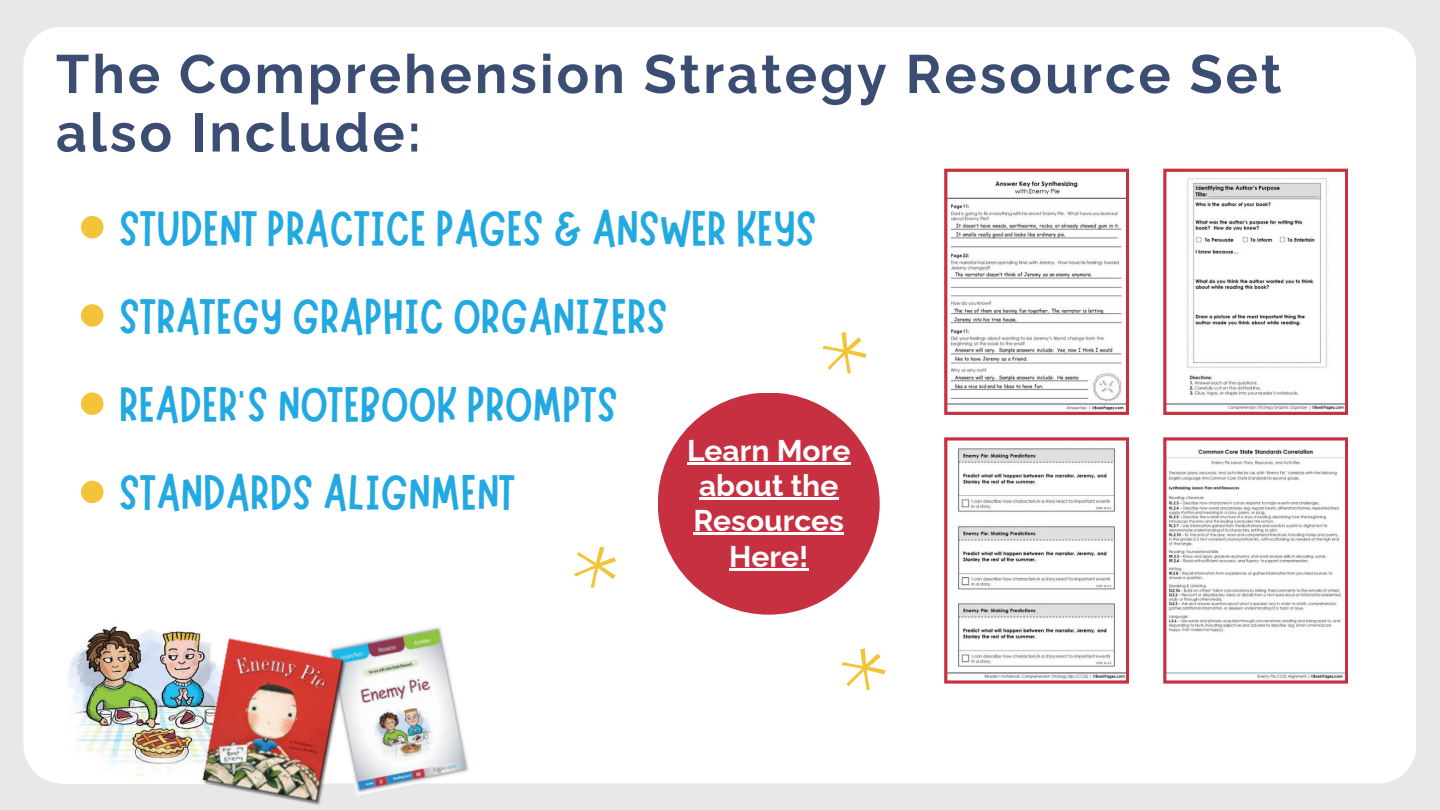
<style>
.page{position:relative;width:1440px;height:810px;background:#e8e8ea}
.page>*{position:absolute;margin:0;border:0;box-sizing:border-box;transform-origin:0 0}
.t1{font:700 54px/58.5px "Raleway";letter-spacing:.055em;color:#3c4d73}
.t2{font:50px/88.2px "Marykate";color:#23a9e1}
.t3{font:700 30px/35.2px "Raleway";color:#fff;text-align:center}
</style>
<div class="page">
<div style="left:23px;top:27px;width:1393px;height:756px;background:#fff"></div>
<div style="left:81px;top:216px;width:23px;height:22px;background:#f3c439;border-radius:50%"></div>
<div style="left:81px;top:304px;width:23px;height:23px;background:#f3c439;border-radius:50%"></div>
<div style="left:81px;top:392px;width:23px;height:23px;background:#f3c439;border-radius:50%"></div>
<div style="left:81px;top:481px;width:23px;height:22px;background:#f3c439;border-radius:50%"></div>
<svg style="left:944px;top:169px;width:185px;height:246px;background:#e9e0e1"></svg>
<svg style="left:1163px;top:169px;width:185px;height:246px;background:#eee6e7"></svg>
<svg style="left:944px;top:437px;width:185px;height:247px"></svg>
<svg style="left:1163px;top:437px;width:185px;height:247px"></svg>
<div style="left:658px;top:393px;width:222px;height:221px;background:#c73041;border-radius:50%"></div>
<hr style="left:687px;top:462px;width:163px;height:3px;background:#fff">
<hr style="left:699px;top:498px;width:139px;height:2px;background:#fff">
<hr style="left:693px;top:533px;width:151px;height:2px;background:#fff">
<hr style="left:729px;top:568px;width:79px;height:2px;background:#fff">
<svg style="left:574px;top:547px;width:42px;height:41px;background:#fcf0cf"></svg>
<svg style="left:823px;top:332px;width:43px;height:42px;background:#fcf1d1"></svg>
<svg style="left:842px;top:648px;width:43px;height:42px;background:#fcf1d1"></svg>
<img style="left:62px;top:624px;width:171px;height:160px">
<img style="left:327px;top:624px;width:145px;height:171px">
<img style="left:201px;top:638px;width:147px;height:167px">
<p class="t1" style="left:56px;top:39px;width:1227px">The Comprehension Strategy Resource Set also Include:</p>
<p class="t2" style="left:119px;top:182px;width:699px">STUDENT PRACTICE PAGES &amp; ANSWER KEYS</p>
<p class="t2" style="left:119px;top:270px;width:550px">STRATEGY GRAPHIC ORGANIZERS<br>READER'S NOTEBOOK PROMPTS<br>STANDARDS ALIGNMENT</p>
<p class="t3" style="left:687px;top:429px;width:165px">Learn More about the<br>Resources<br>Here!</p>
</div>
